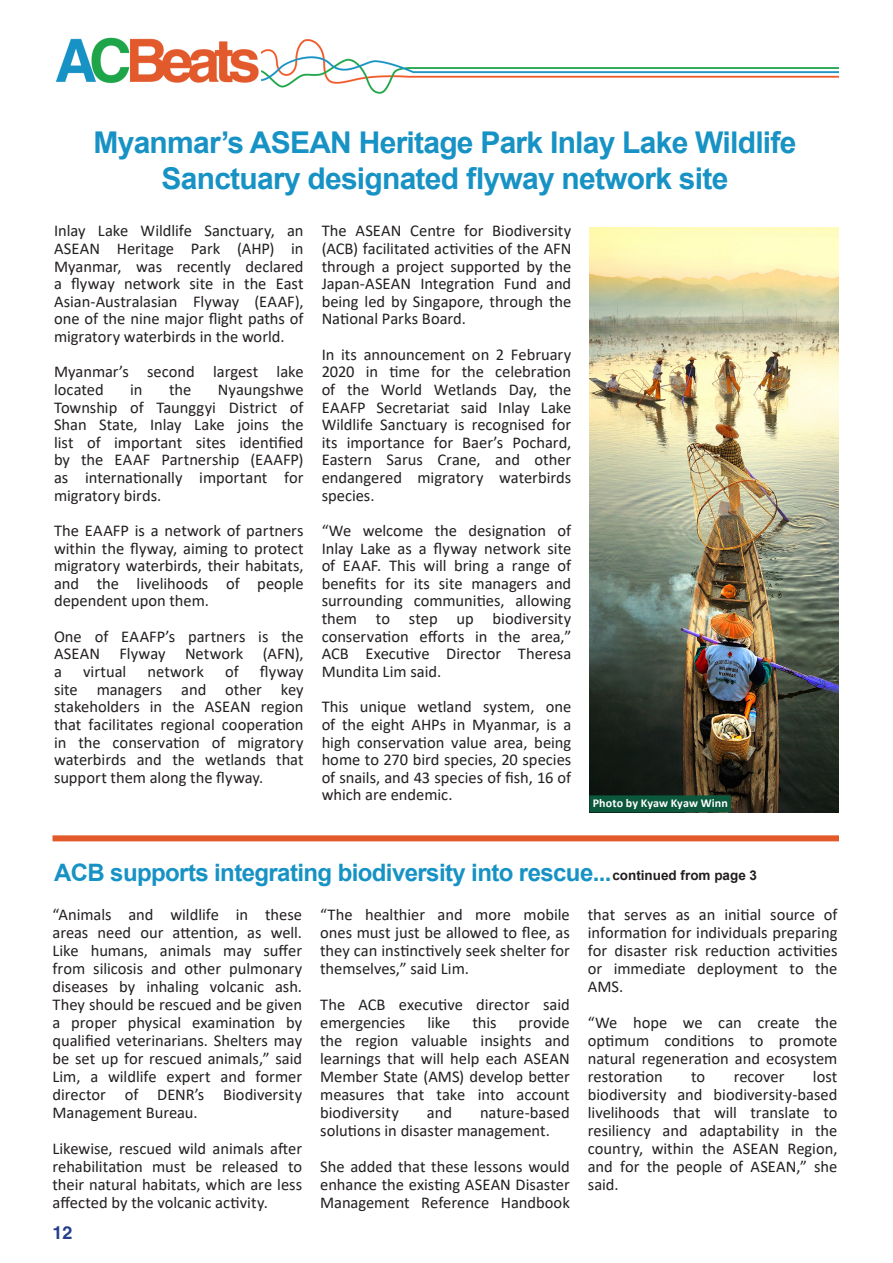
<style>
.page{position:relative;width:893px;height:1263px;background:#fff}
.page>*{position:absolute;margin:0;border:0;box-sizing:border-box;transform-origin:0 0}
.Paragraph_Style_2{font:700 30px/36px "Arial";letter-spacing:-.025em;color:#1792c4;text-align:center}
.Paragraph_Style_2-2{font:700 24px "Arial";letter-spacing:-.025em;color:#1792c4}
.t1{font:700 18px "Helvetica CE";color:#253f8e}
.t2{font:16.5px/17.7px "Calibri";color:#231f20;text-align:justify}
.t3{font:700 13.5px "Arial";color:#231f20}
.t4{font:700 12px "Calibri";letter-spacing:.01em;color:#fff}
</style>
<div class="page">
<img style="left:55px;top:37px;width:784px;height:57px">
<img style="left:589px;top:227px;width:250px;height:585px">
<div style="left:52px;top:835px;width:787px;height:6px;background:#e35a2a"></div>
<div style="left:591px;top:797px;width:138px;height:14px;background:#0b583d"></div>
<div style="left:589px;top:795px;width:142px;height:17px;border:3px solid #0b583d"></div>
<p class="Paragraph_Style_2" style="left:94px;top:125px;width:704px">Myanmar’s ASEAN Heritage Park Inlay Lake Wildlife<br>Sanctuary designated flyway network site</p>
<p class="t2" style="left:54px;top:222px;width:251px">Inlay Lake Wildlife Sanctuary, an ASEAN Heritage Park (AHP) in Myanmar, was recently declared a flyway network site in the East Asian-Australasian Flyway (EAAF), one of the nine major flight paths of migratory waterbirds in the world.</p>
<p class="t2" style="left:54px;top:363px;width:251px">Myanmar’s second largest lake located</p>
<p class="t2" style="left:54px;top:380px;width:251px;text-indent:164px">Nyaungshwe Township of Taunggyi District of Shan State, Inlay Lake joins the list of important sites identified by the EAAF Partnership (EAAFP) as internationally important for migratory birds.</p>
<p class="t2" style="left:54px;top:521px;width:251px">The EAAFP is a network of partners within the flyway, aiming to protect migratory waterbirds, their habitats, and the livelihoods of people dependent upon them.</p>
<p class="t2" style="left:54px;top:627px;width:251px">One of EAAFP’s partners is the ASEAN Flyway Network (AFN), a</p>
<p class="t2" style="left:130px;top:380px;width:14px">in</p>
<p class="t2" style="left:169px;top:380px;width:24px">the</p>
<p class="t2" style="left:54px;top:662px;width:251px;text-indent:206px">flyway site managers and other key stakeholders in the ASEAN region that facilitates regional cooperation in the conservation of migratory waterbirds and the wetlands that support them along the flyway.</p>
<p class="t2" style="left:83px;top:662px;width:45px">virtual</p>
<p class="t2" style="left:147px;top:662px;width:58px">network</p>
<p class="t2" style="left:225px;top:662px;width:15px">of</p>
<p class="t2" style="left:322px;top:222px;width:251px">The ASEAN Centre for Biodiversity (ACB) facilitated activities of the AFN through a project supported by the Japan-ASEAN Integration Fund and being led by Singapore, through the National Parks Board.</p>
<p class="t2" style="left:322px;top:345px;width:251px">In its announcement on 2 February 2020 in time for the celebration of the World Wetlands Day, the EAAFP Secretariat said Inlay Lake Wildlife Sanctuary is recognised for its importance for Baer’s Pochard, Eastern Sarus Crane, and other endangered migratory waterbirds species.</p>
<p class="t2" style="left:322px;top:521px;width:251px">“We welcome the designation of Inlay Lake as a flyway network site of EAAF. This will bring a range of benefits for its site managers and surrounding communities, allowing them to step up biodiversity conservation efforts in the area,” ACB Executive Director Theresa Mundita Lim said.</p>
<p class="t2" style="left:322px;top:697px;width:251px">This unique wetland system, one of the eight AHPs in Myanmar, is a high conservation value area, being home to 270 bird species, 20 species of snails, and 43 species of fish, 16 of which are endemic.</p>
<p class="t4" style="left:593px;top:795px;width:137px">Photo by Kyaw Kyaw Winn</p>
<p class="Paragraph_Style_2-2" style="left:54px;top:855px;width:559px">ACB supports integrating biodiversity into rescue...</p>
<p class="t3" style="left:612px;top:866px;width:146px">continued from page 3</p>
<p class="t2" style="left:52px;top:905px;width:251px">“Animals and wildlife in these areas need our attention, as well.<br>Like humans, animals may suffer from silicosis and other pulmonary diseases by inhaling volcanic ash.<br>They should be rescued and be given a proper physical examination by qualified veterinarians. Shelters may be set up for rescued animals,” said Lim, a wildlife expert and former director of DENR’s Biodiversity Management Bureau.</p>
<p class="t2" style="left:52px;top:1139px;width:251px">Likewise, rescued wild animals after rehabilitation must be released to their natural habitats, which are less affected by the volcanic activity.</p>
<p class="t1" style="left:52px;top:1221px;width:22px">12</p>
<p class="t2" style="left:320px;top:905px;width:251px">“The healthier and more mobile ones must just be allowed to flee, as they can instinctively seek shelter for themselves,” said Lim.</p>
<p class="t2" style="left:320px;top:995px;width:251px">The ACB executive director said emergencies</p>
<p class="t2" style="left:427px;top:1013px;width:24px">like</p>
<p class="t2" style="left:472px;top:1013px;width:26px">this</p>
<p class="t2" style="left:320px;top:1013px;width:251px;text-indent:198px">provide the region valuable insights and learnings that will help each ASEAN Member State (AMS) develop better measures that take into account biodiversity</p>
<p class="t2" style="left:320px;top:1103px;width:251px;text-indent:160px">nature-based solutions in disaster management.</p>
<p class="t2" style="left:320px;top:1157px;width:251px">She added that these lessons would enhance the existing ASEAN Disaster Management Reference Handbook</p>
<p class="t2" style="left:427px;top:1103px;width:27px">and</p>
<p class="t2" style="left:588px;top:905px;width:251px">that serves as an initial source of information for individuals preparing for disaster risk reduction activities or immediate deployment to the AMS.</p>
<p class="t2" style="left:588px;top:1013px;width:251px">“We hope we can create the optimum conditions to promote natural regeneration and ecosystem restoration</p>
<p class="t2" style="left:588px;top:1067px;width:251px;text-indent:225px">lost biodiversity and biodiversity-based livelihoods that will translate to resiliency and adaptability in the country, within the ASEAN Region, and for the people of ASEAN,” she said.</p>
<p class="t2" style="left:691px;top:1067px;width:16px">to</p>
<p class="t2" style="left:734px;top:1067px;width:52px">recover</p>
</div>
